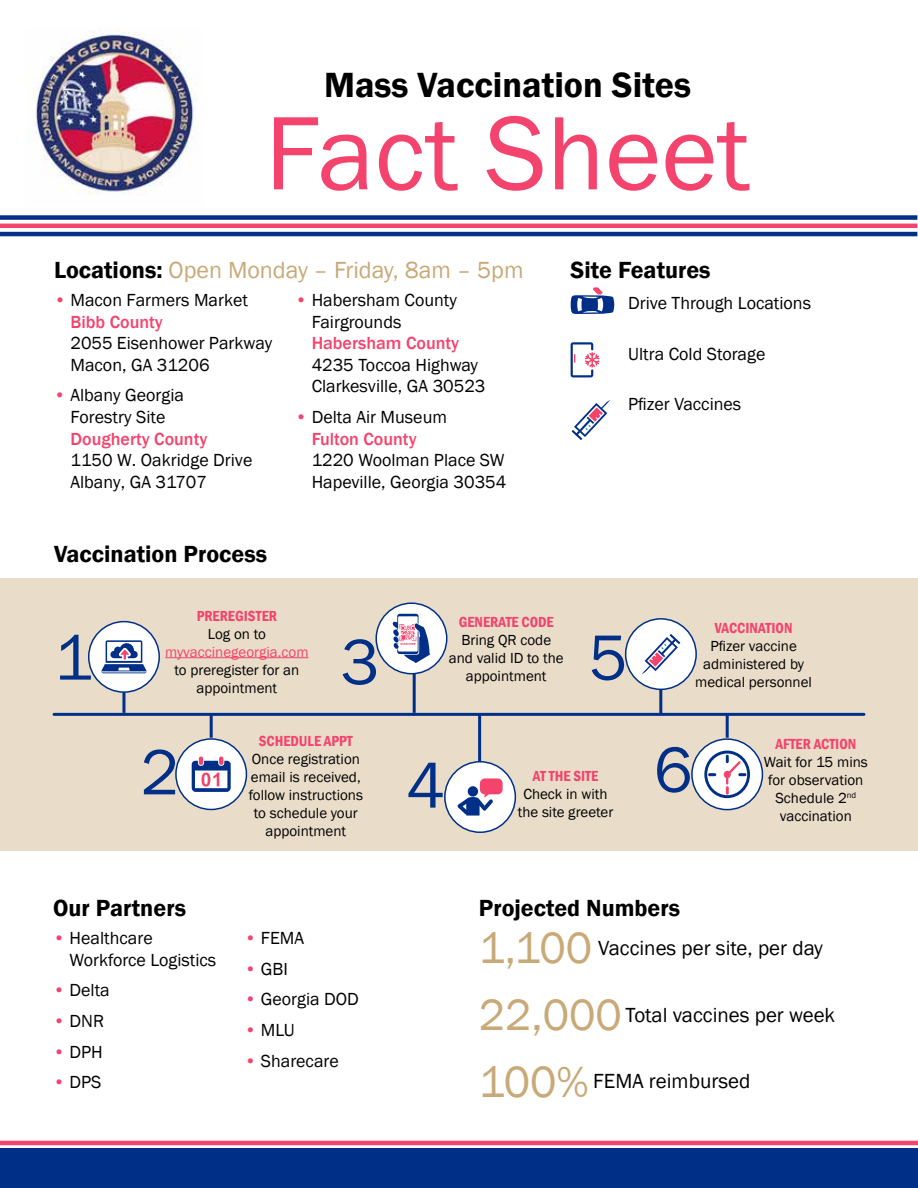
<style>
.page{position:relative;width:918px;height:1188px;background:#fff}
.page>*{position:absolute;margin:0;border:0;box-sizing:border-box;transform-origin:0 0}
.t1{font:108px "Franklin Gothic";color:#f4436c}
.t2{font:66px "Franklin Gothic";color:#002f87}
.t3{font:600 36px "Franklin Gothic";color:#000}
.t4{font:600 24px "Franklin Gothic";color:#000}
.t5{font:24px "Franklin Gothic";color:#c8a977}
.t6{font:21px "Franklin Gothic";color:#000}
.t7{font:18px/21.6px "Franklin Gothic";color:#000}
.t8{font:500 18px "Franklin Gothic";color:#f4436c}
.t9{font:15px/18px "Franklin Gothic";color:#000;text-align:center}
.t10{font:600 condensed 15px "Franklin Gothic";color:#f4436c}
.t11{font:15px "Franklin Gothic";color:#f4436c}
.s1{font-weight:600;color:#000}
.s2{color:#f4436c}
.s3{font-weight:500;color:#f4436c}
.s4{font-size:45px;color:#c8a977}
</style>
<div class="page">
<div style="left:0;top:215px;width:917px;height:5px;background:#002f87"></div>
<hr style="left:0;top:232px;width:917px;height:4px;background:#002f87">
<hr style="left:0;top:224px;width:917px;height:4px;background:#f4436c">
<div style="left:0;top:1148px;width:917px;height:40px;background:#002f87"></div>
<hr style="left:0;top:1141px;width:918px;height:4px;background:#f4436c">
<img style="left:34px;top:31px;width:163px;height:164px">
<svg style="left:570px;top:287px;width:44px;height:27px"></svg>
<svg style="left:571px;top:342px;width:29px;height:35px"></svg>
<svg style="left:572px;top:400px;width:39px;height:40px"></svg>
<div style="left:0;top:578px;width:918px;height:272px;background:#e9dcc9"></div>
<hr style="left:413px;top:664px;width:3px;height:49px;background:#002f87">
<div style="left:376px;top:603px;width:71px;height:71px;background:#fff;border-radius:50%"></div>
<div style="left:375px;top:602px;width:72px;height:72px;border:2px solid #002f87;border-radius:50%"></div>
<svg style="left:392px;top:614px;width:38px;height:49px"></svg>
<hr style="left:54px;top:713px;width:810px;height:3px;background:#002f87">
<hr style="left:165px;top:657px;width:144px;height:1px;background:#f4436c">
<hr style="left:122px;top:689px;width:3px;height:24px;background:#002f87">
<div style="left:89px;top:622px;width:70px;height:70px;background:#fff;border-radius:50%"></div>
<div style="left:88px;top:621px;width:72px;height:72px;border:2px solid #002f87;border-radius:50%"></div>
<svg style="left:101px;top:640px;width:46px;height:33px"></svg>
<div style="left:176px;top:739px;width:70px;height:70px;background:#fff;border-radius:50%"></div>
<div style="left:175px;top:738px;width:72px;height:72px;border:2px solid #002f87;border-radius:50%"></div>
<svg style="left:192px;top:757px;width:39px;height:35px"></svg>
<hr style="left:210px;top:714px;width:3px;height:24px;background:#002f87">
<div style="left:626px;top:619px;width:70px;height:70px;background:#fff;border-radius:50%"></div>
<div style="left:625px;top:618px;width:72px;height:72px;border:2px solid #002f87;border-radius:50%"></div>
<svg style="left:642px;top:634px;width:38px;height:40px"></svg>
<hr style="left:659px;top:690px;width:3px;height:23px;background:#002f87">
<hr style="left:478px;top:713px;width:3px;height:49px;background:#002f87">
<div style="left:445px;top:762px;width:70px;height:70px;background:#fff;border-radius:50%"></div>
<div style="left:444px;top:761px;width:72px;height:72px;border:2px solid #002f87;border-radius:50%"></div>
<svg style="left:458px;top:778px;width:45px;height:38px"></svg>
<hr style="left:726px;top:714px;width:3px;height:24px;background:#002f87">
<div style="left:692px;top:739px;width:70px;height:71px;background:#fff;border-radius:50%"></div>
<div style="left:691px;top:738px;width:72px;height:72px;border:2px solid #002f87;border-radius:50%"></div>
<svg style="left:704px;top:751px;width:46px;height:47px"></svg>
<h3 class="t3" style="left:324px;top:62px;width:369px">Mass Vaccination Sites</h3>
<h1 class="t1" style="left:265px;top:86px;width:487px">Fact Sheet</h1>
<h3 class="t5" style="left:54px;top:255px;width:471px"><span class="s1">Locations:</span> Open Monday – Friday, 8am – 5pm</h3>
<p class="t7" style="left:70px;top:290px;width:179px;text-indent:-16px"><span class="s2">•</span> Macon Farmers Market<br><span class="s3">Bibb County</span></p>
<p class="t7" style="left:70px;top:333px;width:203px">2055 Eisenhower Parkway<br>Macon, GA 31206</p>
<p class="t7" style="left:54px;top:385px;width:132px;text-align:center"><span class="s2">•</span> Albany Georgia<br>Forestry Site</p>
<p class="t8" style="left:70px;top:427px;width:138px">Dougherty County</p>
<p class="t7" style="left:70px;top:450px;width:183px">1150 W. Oakridge Drive<br>Albany, GA 31707</p>
<p class="t7" style="left:312px;top:290px;width:147px;text-indent:-17px"><span class="s2">•</span> Habersham County<br>Fairgrounds</p>
<p class="t8" style="left:312px;top:332px;width:149px">Habersham County</p>
<p class="t7" style="left:312px;top:354px;width:175px">4235 Toccoa Highway<br>Clarkesville, GA 30523</p>
<p class="t7" style="left:312px;top:407px;width:137px;text-indent:-17px"><span class="s2">•</span> Delta Air Museum<br><span class="s3">Fulton County</span></p>
<p class="t7" style="left:312px;top:450px;width:196px">1220 Woolman Place SW<br>Hapeville, Georgia 30354</p>
<h3 class="t4" style="left:54px;top:540px;width:215px">Vaccination Process</h3>
<h3 class="t4" style="left:571px;top:255px;width:142px">Site Features</h3>
<p class="t7" style="left:628px;top:293px;width:184px">Drive Through Locations</p>
<p class="t7" style="left:628px;top:343px;width:139px">Ultra Cold Storage</p>
<p class="t7" style="left:628px;top:394px;width:115px">Pfizer Vaccines</p>
<h2 class="t2" style="left:54px;top:617px;width:40px">1</h2>
<p class="t10" style="left:197px;top:606px;width:82px">PREREGISTER</p>
<p class="t9" style="left:208px;top:625px;width:60px">Log on to</p>
<p class="t11" style="left:165px;top:642px;width:145px">myvaccinegeorgia.com</p>
<p class="t9" style="left:175px;top:661px;width:126px">to preregister for an</p>
<p class="t9" style="left:197px;top:679px;width:82px">appointment</p>
<h2 class="t2" style="left:341px;top:621px;width:40px">3</h2>
<h2 class="t2" style="left:140px;top:731px;width:40px">2</h2>
<p class="t10" style="left:259px;top:731px;width:96px">SCHEDULE APPT</p>
<p class="t9" style="left:249px;top:751px;width:116px">Once registration email is received, follow instructions to schedule your appointment</p>
<h3 class="t4" style="left:53px;top:893px;width:135px">Our Partners</h3>
<p class="t7" style="left:70px;top:928px;width:148px;text-indent:-17px"><span class="s2">•</span> Healthcare<br>Workforce Logistics</p>
<p class="t7" style="left:53px;top:980px;width:58px"><span class="s2">•</span> Delta</p>
<p class="t7" style="left:53px;top:1010px;width:53px"><span class="s2">•</span> DNR</p>
<p class="t7" style="left:53px;top:1041px;width:51px"><span class="s2">•</span> DPH</p>
<p class="t7" style="left:53px;top:1072px;width:50px"><span class="s2">•</span> DPS</p>
<p class="t7" style="left:244px;top:928px;width:61px"><span class="s2">•</span> FEMA</p>
<p class="t7" style="left:244px;top:958px;width:45px"><span class="s2">•</span> GBI</p>
<p class="t7" style="left:244px;top:989px;width:116px"><span class="s2">•</span> Georgia DOD</p>
<p class="t7" style="left:244px;top:1019px;width:52px"><span class="s2">•</span> MLU</p>
<p class="t7" style="left:244px;top:1050px;width:96px"><span class="s2">•</span> Sharecare</p>
<p class="t10" style="left:459px;top:612px;width:97px">GENERATE CODE</p>
<p class="t9" style="left:449px;top:631px;width:116px">Bring QR code and valid ID to the</p>
<p class="t9" style="left:466px;top:667px;width:82px">appointment</p>
<h2 class="t2" style="left:589px;top:617px;width:40px">5</h2>
<h2 class="t2" style="left:406px;top:745px;width:40px">4</h2>
<p class="t10" style="left:533px;top:766px;width:67px">AT THE SITE</p>
<p class="t9" style="left:518px;top:786px;width:97px">Check in with the site greeter</p>
<p class="t10" style="left:715px;top:618px;width:79px">VACCINATION</p>
<p class="t9" style="left:695px;top:637px;width:118px">Pfizer vaccine administered by medical personnel</p>
<h2 class="t2" style="left:654px;top:729px;width:40px">6</h2>
<p class="t10" style="left:775px;top:734px;width:82px">AFTER ACTION</p>
<p class="t9" style="left:764px;top:753px;width:106px">Wait for 15 mins for observation<br>Schedule 2<sup>nd </sup>vaccination</p>
<h3 class="t4" style="left:479px;top:893px;width:203px">Projected Numbers</h3>
<p class="t6" style="left:479px;top:935px;width:346px"><span class="s4">1,100</span> Vaccines per site, per day</p>
<p class="t6" style="left:479px;top:1002px;width:358px"><span class="s4">22,000</span> Total vaccines per week</p>
<p class="t6" style="left:479px;top:1068px;width:273px"><span class="s4">100%</span> FEMA reimbursed</p>
</div>
